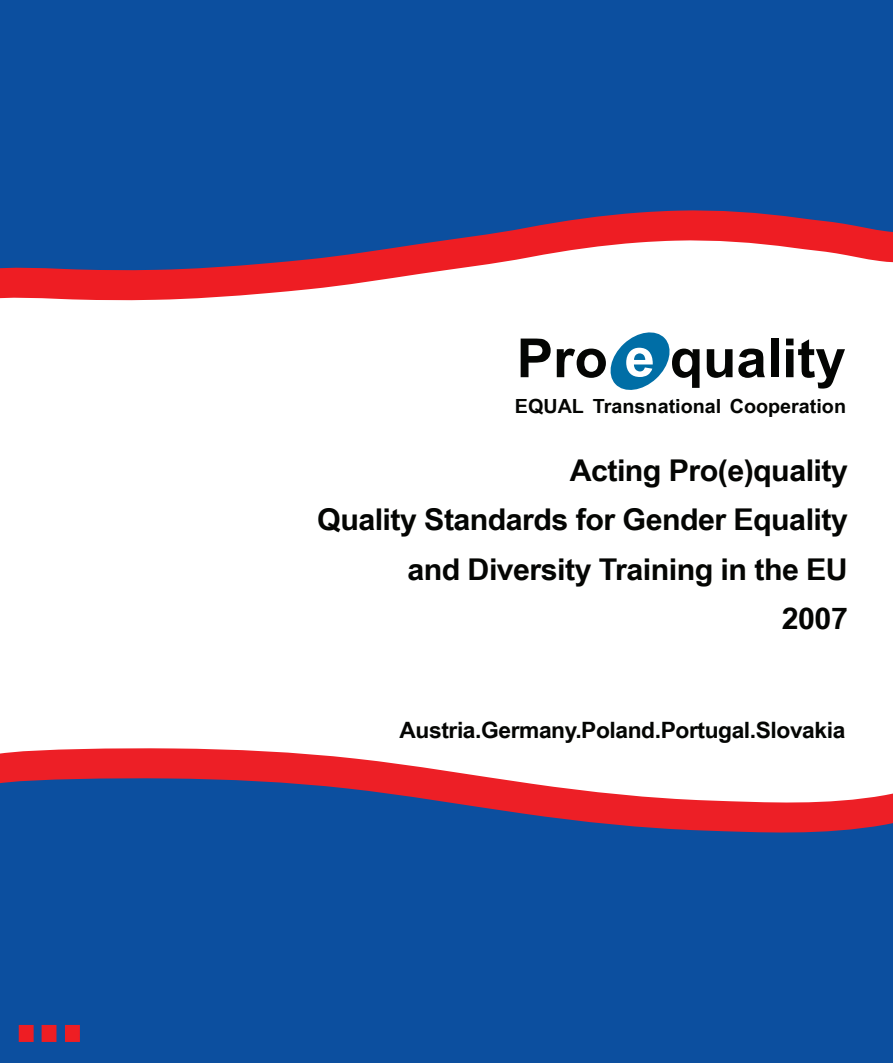
<style>
.page{position:relative;width:893px;height:1063px;background:#0c4f9f}
.page>*{position:absolute;margin:0;border:0;box-sizing:border-box;transform-origin:0 0}
.t1{font:700 54px "Arial Narrow";color:#040503;scale:1.24 1}
.t2{font:700 54px "Arial Narrow";color:#fff;scale:1.24 1}
.t3{font:700 30px/49.5px "Arial Narrow";letter-spacing:-.015em;color:#040503;text-align:right;scale:1.24 1}
.t4{font:700 22.5px "Arial Narrow";letter-spacing:-.015em;color:#040503;scale:1.24 1}
.t5{font:700 19.5px "Arial Narrow";color:#040503;scale:1.24 1}
</style>
<div class="page">
<div style="left:20px;top:1026px;width:13px;height:15px;background:#ee1d23"></div>
<div style="left:19px;top:1025px;width:15px;height:17px;border:2px solid #ee1d23"></div>
<div style="left:42px;top:1026px;width:14px;height:15px;background:#ee1e23"></div>
<div style="left:42px;top:1025px;width:14px;height:17px;border:2px solid #ee1d23"></div>
<div style="left:66px;top:1026px;width:13px;height:15px;background:#ee1e23"></div>
<div style="left:65px;top:1025px;width:15px;height:17px;border:2px solid #ee1d23"></div>
<div style="left:0;top:317px;width:893px;height:415px;background:#fff"></div>
<svg style="left:0;top:732px;width:893px;height:101px"></svg>
<svg style="left:0;top:210px;width:893px;height:107px"></svg>
<svg style="left:606px;top:329px;width:68px;height:65px;background:#6eaccc"></svg>
<h1 class="t1" style="left:517px;top:317px;width:267px">Pro quality</h1>
<p class="t5" style="left:515px;top:392px;width:269px">EQUAL Transnational Cooperation</p>
<h1 class="t2" style="left:624px;top:316px;width:26px">e</h1>
<p class="t3" style="left:317px;top:444px;width:429px">Acting Pro(e)quality<br>Quality Standards for Gender Equality and Diversity Training in the EU<br>2007</p>
<p class="t4" style="left:400px;top:713px;width:361px">Austria.Germany.Poland.Portugal.Slovakia</p>
</div>
